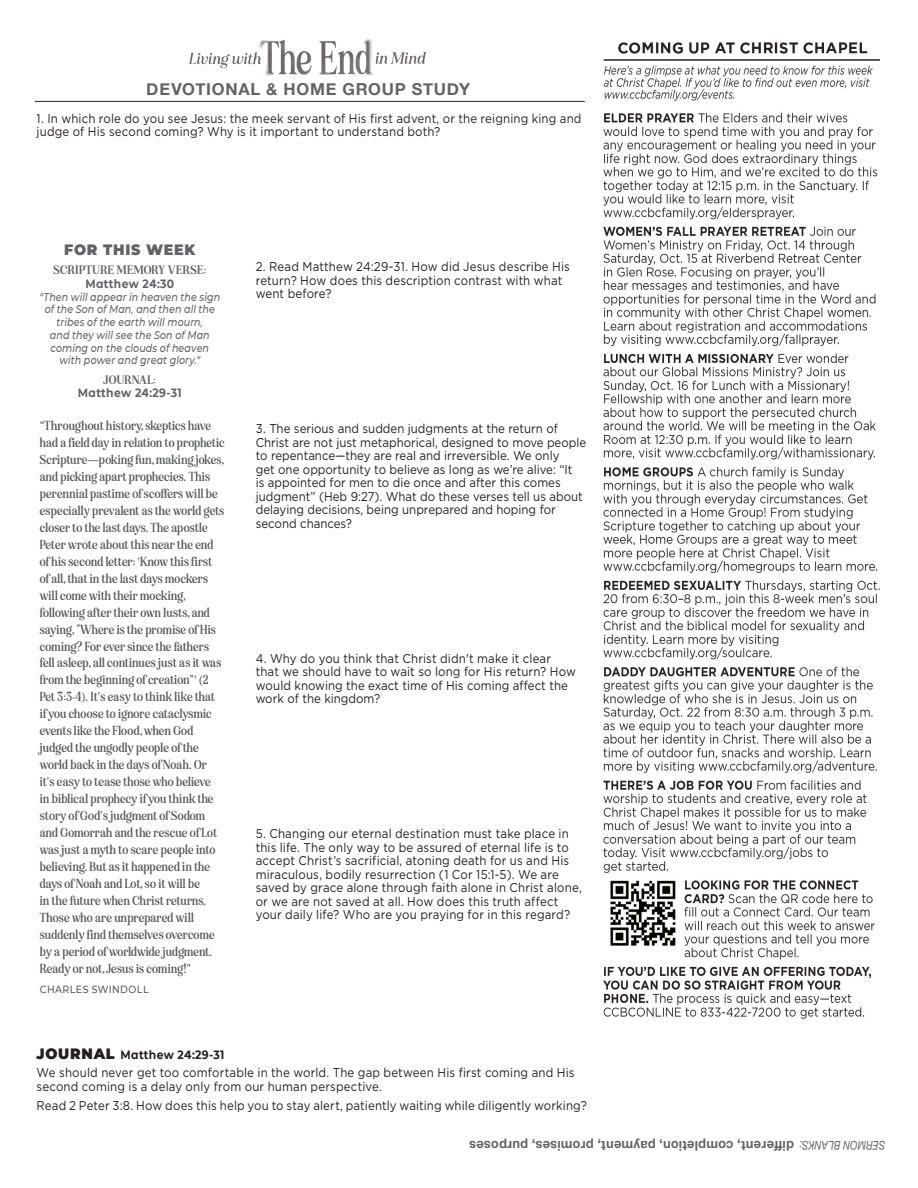
<style>
.page{position:relative;width:918px;height:1188px;background:#fff}
.page>*{position:absolute;margin:0;border:0;box-sizing:border-box;transform-origin:0 0}
.t1{font:700 16.5px "Helvetica Neue";letter-spacing:.045em;color:#231f20}
.t2{font:900 15px "CMG Sans";letter-spacing:.05em;color:#636366;scale:.95 1}
.t3{font:700 13.5px "Helvetica Neue";letter-spacing:.02em;color:#231f20;scale:.95 1}
.t4{font:12.75px/13.5px "Gotham";letter-spacing:.005em;color:#231f20;scale:.9 1}
.t5{font:12px/17px "Eighties Comeback Sm Bd Sm Cn";letter-spacing:.02em;color:#57585a;scale:.95 1}
.t6{font:700 12px "CMG Sans";letter-spacing:.03em;color:#636366;scale:.9 1}
.t7{font:700 12px "CMG Sans";letter-spacing:.03em;color:#231f20;scale:.9 1}
.t8{font:italic 12px "Helvetica Neue";letter-spacing:.015em;color:#231f20;scale:.8 1}
.t9{font:italic 500 11.25px/12.8px "CMG Sans";letter-spacing:.005em;color:#636366;text-align:center;scale:.85 1}
.t10{font:700 11.25px "Eighties Comeback";letter-spacing:.03em;color:#636366;scale:.95 1}
.t11{font:500 10.5px "CMG Sans";letter-spacing:.045em;color:#57585a;scale:.9 1}
.s1{font-weight:900;font-size:15px}
</style>
<div class="page">
<hr style="left:35px;top:101px;width:550px;height:1px;background:#231f20">
<img style="left:189px;top:39px;width:237px;height:37px">
<img style="left:604px;top:42px;width:276px;height:977px">
<p class="t1" style="left:147px;top:77px;width:325px">DEVOTIONAL &amp; HOME GROUP STUDY</p>
<p class="t4" style="left:37px;top:111px;width:607px">1. In which role do you see Jesus: the meek servant of His first advent, or the reigning king and judge of His second coming? Why is it important to understand both?</p>
<p class="t2" style="left:64px;top:238px;width:139px">FOR THIS WEEK</p>
<p class="t10" style="left:54px;top:262px;width:162px">SCRIPTURE MEMORY VERSE:</p>
<p class="t6" style="left:86px;top:275px;width:100px">Matthew 24:30</p>
<p class="t9" style="left:39px;top:290px;width:214px">“Then will appear in heaven the sign of the Son of Man, and then all the tribes of the earth will mourn,</p>
<p class="t9" style="left:50px;top:328px;width:190px;text-align:left">and they will see the Son of Man coming on the clouds of heaven</p>
<p class="t9" style="left:59px;top:353px;width:167px">with power and great glory.”</p>
<p class="t10" style="left:104px;top:372px;width:57px">JOURNAL:</p>
<p class="t6" style="left:78px;top:384px;width:117px">Matthew 24:29-31</p>
<p class="t5" style="left:40px;top:417px;width:196px">“Throughout history, skeptics have had a field day in relation to prophetic Scripture—poking fun, making jokes, and picking apart prophecies. This perennial pastime of scoffers will be especially prevalent as the world gets closer to the last days. The apostle Peter wrote about this near the end of his second letter: 'Know this first<br>of all, that in the last days mockers will come with their mocking, following after their own lusts, and saying, "Where is the promise of His coming? For ever since the fathers fell asleep, all continues just as it was from the beginning of creation”' (2<br>Pet 3:3-4). It’s easy to think like that<br>if you choose to ignore cataclysmic events like the Flood, when God judged the ungodly people of the world back in the days of Noah. Or<br>it’s easy to tease those who believe<br>in biblical prophecy if you think the story of God’s judgment of Sodom and Gomorrah and the rescue of Lot was just a myth to scare people into believing. But as it happened in the days of Noah and Lot, so it will be<br>in the future when Christ returns.<br>Those who are unprepared will suddenly find themselves overcome by a period of worldwide judgment.<br>Ready or not, Jesus is coming!”</p>
<p class="t11" style="left:40px;top:982px;width:122px">CHARLES SWINDOLL</p>
<p class="t4" style="left:256px;top:259px;width:351px">2. Read Matthew 24:29-31. How did Jesus describe His return? How does this description contrast with what went before?</p>
<p class="t4" style="left:256px;top:421px;width:369px">3. The serious and sudden judgments at the return of Christ are not just metaphorical, designed to move people to repentance—they are real and irreversible. We only<br>get one opportunity to believe as long as we’re alive: “It<br>is appointed for men to die once and after this comes judgment” (Heb 9:27). What do these verses tell us about delaying decisions, being unprepared and hoping for second chances?</p>
<p class="t4" style="left:256px;top:651px;width:357px">4. Why do you think that Christ didn't make it clear that we should have to wait so long for His return? How would knowing the exact time of His coming affect the work of the kingdom?</p>
<p class="t4" style="left:256px;top:826px;width:364px">5. Changing our eternal destination must take place in this life. The only way to be assured of eternal life is to accept Christ’s sacrificial, atoning death for us and His miraculous, bodily resurrection (1 Cor 15:1-5). We are saved by grace alone through faith alone in Christ alone, or we are not saved at all. How does this truth affect your daily life? Who are you praying for in this regard?</p>
<p class="t7" style="left:37px;top:1046px;width:210px"><span class="s1">JOURNAL</span> Matthew 24:29-31</p>
<p class="t4" style="left:37px;top:1066px;width:599px">We should never get too comfortable in the world. The gap between His first coming and His second coming is a delay only from our human perspective.</p>
<p class="t4" style="left:37px;top:1098px;width:613px">Read 2 Peter 3:8. How does this help you to stay alert, patiently waiting while diligently working?</p>
<p class="t3" style="left:794px;top:1157px;width:343px;rotate:-180deg">different, completion, payment, promises, purposes</p>
<p class="t8" style="left:885px;top:1154px;width:109px;rotate:-180deg">SERMON BLANKS:</p>
</div>
